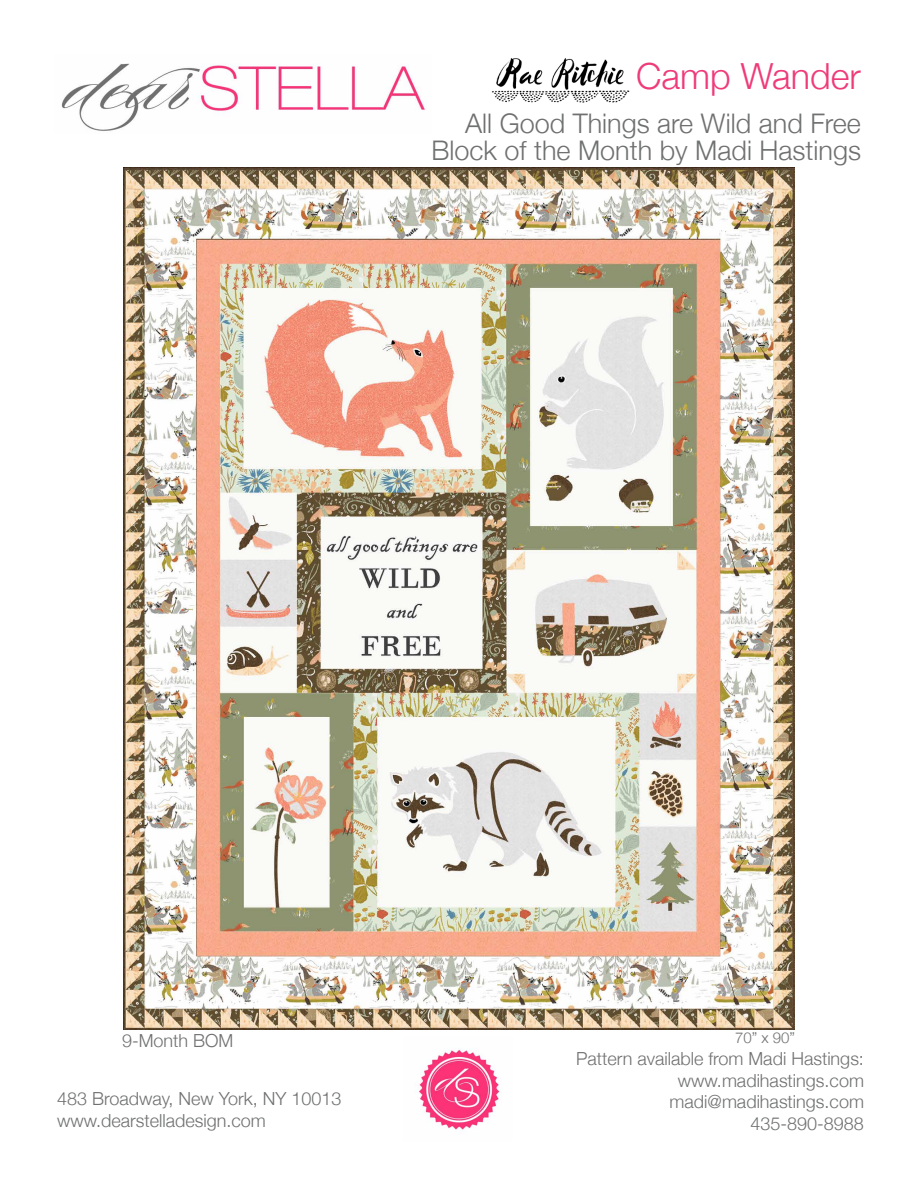
<style>
.page{position:relative;width:918px;height:1188px;background:#fff}
.page>*{position:absolute;margin:0;border:0;box-sizing:border-box;transform-origin:0 0}
.t1{font:300 36px "Helvetica Neue";color:#ee3b7a}
.t2{font:300 27px/27px "Helvetica Neue";color:#6f7070;text-align:right}
.t3{font:300 18px/21.6px "Helvetica Neue";color:#6f7070}
.t4{font:300 15px "Helvetica Neue";color:#6f7070}
</style>
<div class="page">
<img style="left:61px;top:63px;width:365px;height:68px">
<img style="left:415px;top:1048px;width:87px;height:83px">
<img style="left:123px;top:168px;width:672px;height:862px">
<img style="left:492px;top:58px;width:138px;height:45px">
<h1 class="t1" style="left:636px;top:47px;width:226px">Camp Wander</h1>
<h2 class="t2" style="left:432px;top:108px;width:431px">All Good Things are Wild and Free<br>Block of the Month by Madi Hastings</h2>
<p class="t3" style="left:122px;top:1029px;width:113px">9-Month BOM</p>
<p class="t3" style="left:57px;top:1087px;width:286px">483 Broadway, New York, NY 10013 www.dearstelladesign.com</p>
<p class="t4" style="left:735px;top:1026px;width:62px">70” x 90”</p>
<p class="t3" style="left:576px;top:1046px;width:289px;text-align:right">Pattern available from Madi Hastings: www.madihastings.com madi@madihastings.com<br>435-890-8988</p>
</div>
